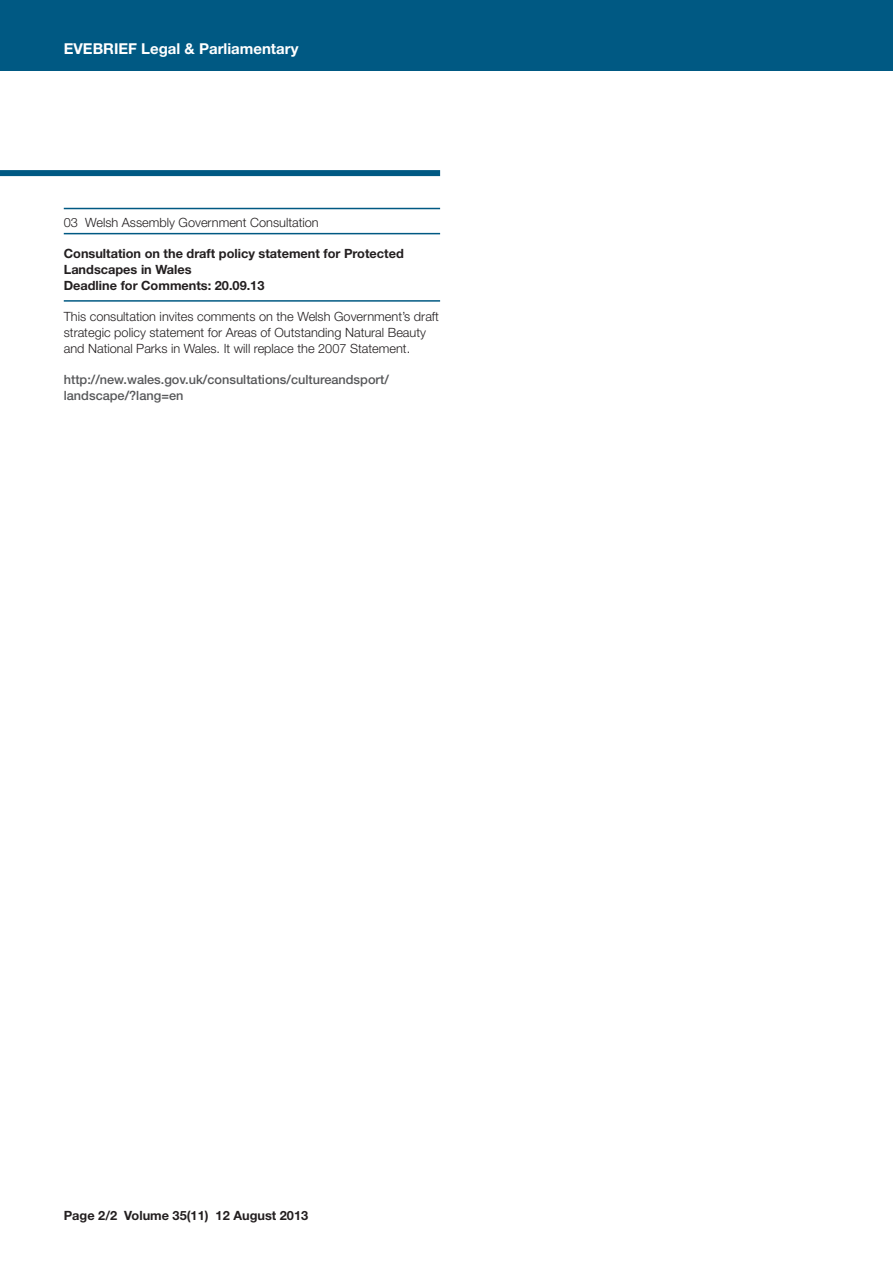
<style>
.page{position:relative;width:893px;height:1263px;background:#fff}
.page>*{position:absolute;margin:0;border:0;box-sizing:border-box;transform-origin:0 0}
.t1{font:700 15px "Helvetica Neue";color:#fff}
.t2{font:300 12.75px/15.8px "Helvetica Neue";color:#231f20}
.t3{font:700 12.75px/15.8px "Helvetica Neue";color:#231f20}
.t4{font:500 12.75px/15.8px "Helvetica Neue LT";color:#57585a}
</style>
<div class="page">
<div style="left:0;top:0;width:893px;height:70px;background:#005983"></div>
<div style="left:0;top:170px;width:440px;height:6px;background:#005983"></div>
<hr style="left:64px;top:208px;width:376px;height:1px;background:#005983">
<hr style="left:64px;top:233px;width:376px;height:1px;background:#005983">
<hr style="left:64px;top:300px;width:376px;height:2px;background:#005983">
<p class="t1" style="left:64px;top:40px;width:236px">EVEBRIEF Legal &amp; Parliamentary</p>
<p class="t2" style="left:64px;top:214px;width:257px">03 Welsh Assembly Government Consultation</p>
<p class="t3" style="left:64px;top:245px;width:341px">Consultation on the draft policy statement for Protected<br>Landscapes in Wales<br>Deadline for Comments: 20.09.13</p>
<p class="t2" style="left:64px;top:308px;width:377px">This consultation invites comments on the Welsh Government’s draft strategic policy statement for Areas of Outstanding Natural Beauty and National Parks in Wales. It will replace the 2007 Statement.</p>
<p class="t4" style="left:64px;top:371px;width:327px">http://new.wales.gov.uk/consultations/cultureandsport/ landscape/?lang=en</p>
<p class="t3" style="left:64px;top:1208px;width:246px">Page 2/2 Volume 35(11) 12 August 2013</p>
</div>
